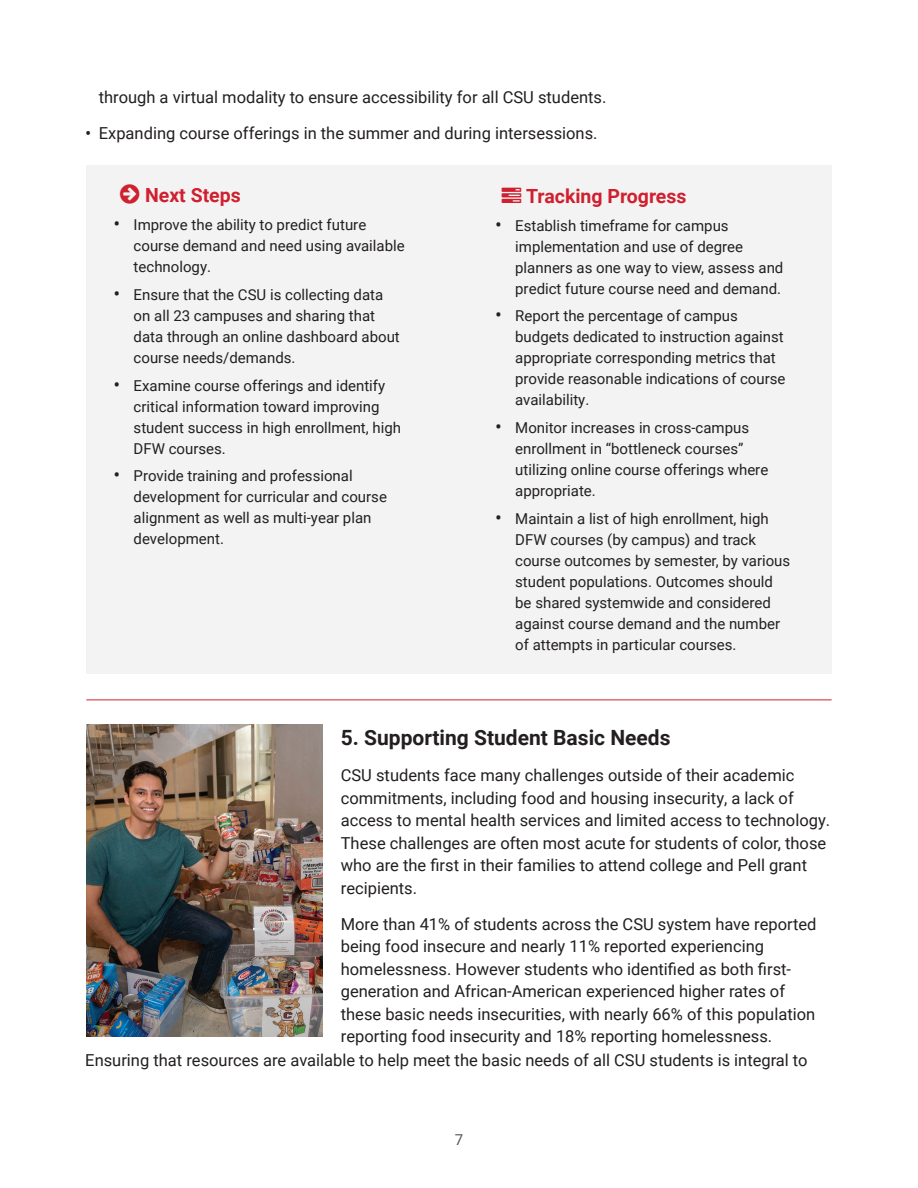
<style>
.page{position:relative;width:918px;height:1188px;background:#fff}
.page>*{position:absolute;margin:0;border:0;box-sizing:border-box;transform-origin:0 0}
.t1{font:700 21px "Roboto";color:#231f20}
.t2{font:700 19.5px "Roboto";color:#d02030}
.t3{font:18px "Open Sans";color:#231f20}
.t4{font:16.5px/22.5px "Roboto";color:#231f20}
.t5{font:15px/21px "Roboto";color:#231f20}
.t6{font:15px "Roboto";color:#575858}
.s1{font-family:"Open Sans"}
.s2{font-family:"Open Sans";font-size:18px}
</style>
<div class="page">
<div style="left:86px;top:166px;width:746px;height:508px;background:#f3f3f3"></div>
<hr style="left:86px;top:700px;width:746px;height:1px;background:#d1202f">
<img style="left:86px;top:725px;width:237px;height:311px">
<p class="t4" style="left:99px;top:85px;width:509px">through a virtual modality to ensure accessibility for all CSU students.</p>
<p class="t4" style="left:85px;top:121px;width:514px"><span class="s1">•</span> Expanding course offerings in the summer and during intersessions.</p>
<p class="t2" style="left:145px;top:182px;width:97px">Next Steps</p>
<p class="t5" style="left:134px;top:214px;width:273px;text-indent:-20px"><span class="s2">•</span> Improve the ability to predict future course demand and need using available technology.</p>
<p class="t5" style="left:134px;top:284px;width:268px;text-indent:-20px"><span class="s2">•</span> Ensure that the CSU is collecting data on all 23 campuses and sharing that data through an online dashboard about course needs/demands.</p>
<p class="t5" style="left:134px;top:374px;width:269px;text-indent:-20px"><span class="s2">•</span> Examine course offerings and identify critical information toward improving student success in high enrollment, high DFW courses.</p>
<p class="t5" style="left:134px;top:465px;width:255px;text-indent:-20px"><span class="s2">•</span> Provide training and professional development for curricular and course alignment as well as multi-year plan development.</p>
<p class="t2" style="left:526px;top:182px;width:162px">Tracking Progress</p>
<p class="t5" style="left:515px;top:214px;width:270px">Establish timeframe for campus implementation and use of degree planners as one way to view, assess and predict future course need and demand.</p>
<p class="t5" style="left:515px;top:305px;width:272px;text-indent:-20px"><span class="s2">•</span> Report the percentage of campus budgets dedicated to instruction against appropriate corresponding metrics that provide reasonable indications of course availability.</p>
<p class="t5" style="left:515px;top:417px;width:255px;text-indent:-20px"><span class="s2">•</span> Monitor increases in cross-campus enrollment in “bottleneck courses” utilizing online course offerings where appropriate.</p>
<p class="t5" style="left:515px;top:508px;width:277px;text-indent:-20px"><span class="s2">•</span> Maintain a list of high enrollment, high DFW courses (by campus) and track course outcomes by semester, by various student populations. Outcomes should be shared systemwide and considered against course demand and the number of attempts in particular courses.</p>
<p class="t3" style="left:495px;top:212px;width:8px">•</p>
<h3 class="t1" style="left:341px;top:723px;width:331px">5. Supporting Student Basic Needs</h3>
<p class="t4" style="left:341px;top:763px;width:491px">CSU students face many challenges outside of their academic commitments, including food and housing insecurity, a lack of access to mental health services and limited access to technology.<br>These challenges are often most acute for students of color, those who are the first in their families to attend college and Pell grant recipients.</p>
<p class="t4" style="left:341px;top:912px;width:477px">More than 41% of students across the CSU system have reported</p>
<p class="t4" style="left:341px;top:934px;width:425px">being food insecure and nearly 11% reported experiencing</p>
<p class="t4" style="left:341px;top:957px;width:452px">homelessness. However students who identified as both first-</p>
<p class="t4" style="left:341px;top:979px;width:446px">generation and African-American experienced higher rates of</p>
<p class="t4" style="left:341px;top:1002px;width:476px">these basic needs insecurities, with nearly 66% of this population</p>
<p class="t4" style="left:341px;top:1025px;width:433px">reporting food insecurity and 18% reporting homelessness.</p>
<p class="t4" style="left:85px;top:1048px;width:724px">Ensuring that resources are available to help meet the basic needs of all CSU students is integral to</p>
<p class="t6" style="left:455px;top:1130px;width:10px">7</p>
</div>
